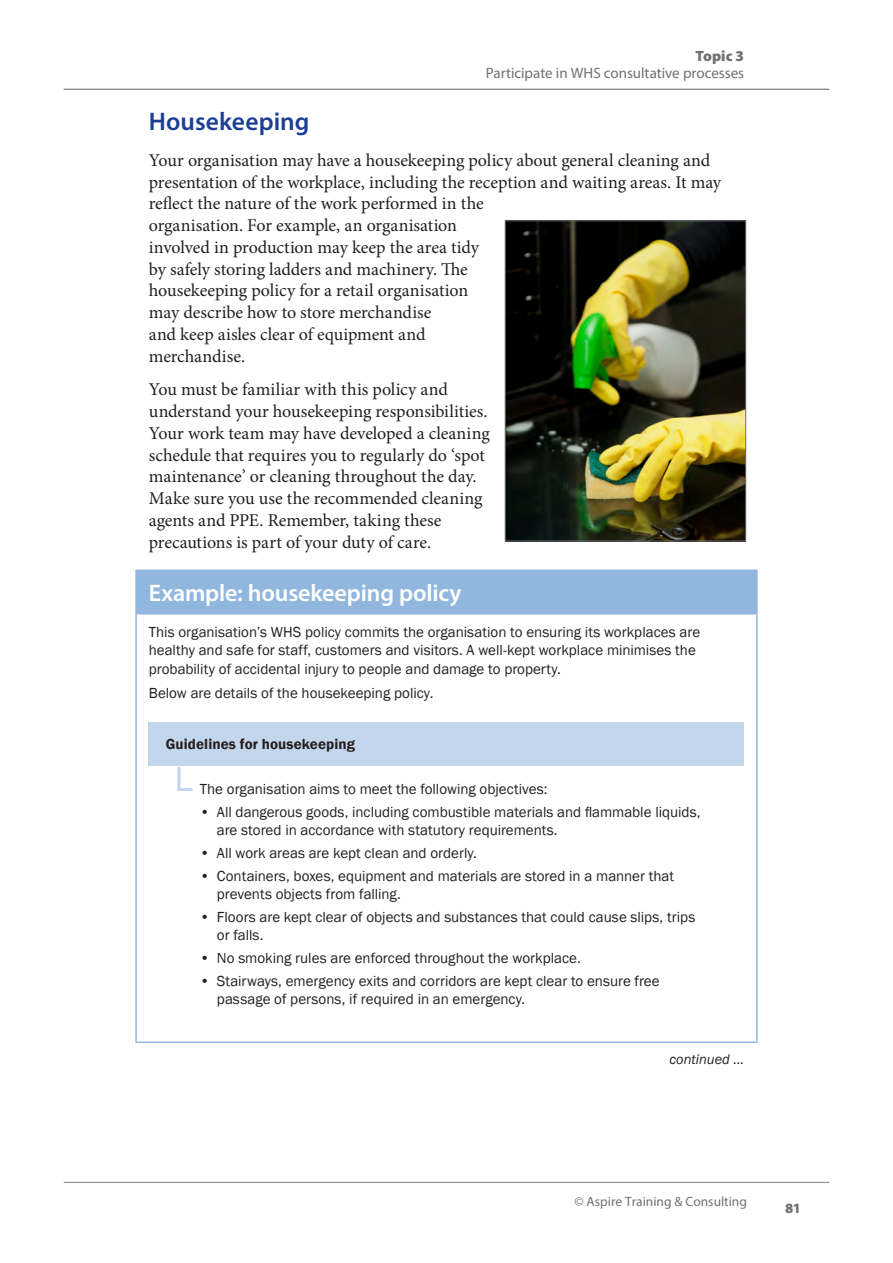
<style>
.page{position:relative;width:893px;height:1263px;background:#fff}
.page>*{position:absolute;margin:0;border:0;box-sizing:border-box;transform-origin:0 0}
.t1{font:800 37.5px "Franklin Gothic";color:#c4d6ec}
.H2{font:600 25.5px "Myriad Pro";letter-spacing:.005em;color:#1b3f94}
.H4_example{font:600 24px "Myriad Pro";letter-spacing:-.005em;color:#fff}
.t2{font:18px/21.8px "Minion Pro";letter-spacing:-.005em;color:#231f20}
.boxed-text{font:15px/18.3px "Franklin Gothic";color:#231f20}
.t3{font:15px "Myriad Pro";letter-spacing:-.005em;color:#717074}
.table_head-left{font:600 15px "Franklin Gothic";letter-spacing:.005em;color:#231f20}
.t4{font:900 15px "Myriad Pro";letter-spacing:.005em;color:#717074}
.cont{font:italic 14.25px "Franklin Gothic";letter-spacing:.005em;color:#231f20}
.t5{font:900 14.25px "Myriad Pro";color:#717074}
.t6{font:13.5px "Myriad Pro";color:#717074}
</style>
<div class="page">
<hr style="left:64px;top:1182px;width:72px;height:1px;background:#808285">
<hr style="left:136px;top:1182px;width:621px;height:1px;background:#808285">
<hr style="left:757px;top:1182px;width:72px;height:1px;background:#808285">
<hr style="left:64px;top:89px;width:72px;height:1px;background:#808285">
<hr style="left:136px;top:89px;width:621px;height:1px;background:#808285">
<hr style="left:757px;top:89px;width:72px;height:1px;background:#808285">
<div style="left:136px;top:570px;width:621px;height:44px;background:#91b7de"></div>
<hr style="left:135px;top:1041px;width:623px;height:2px;background:#91b7de">
<hr style="left:135px;top:569px;width:623px;height:2px;background:#91b7de">
<hr style="left:135px;top:571px;width:2px;height:42px;background:#91b7de">
<hr style="left:756px;top:571px;width:2px;height:42px;background:#91b7de">
<hr style="left:135px;top:613px;width:623px;height:1px;background:#91b7de">
<hr style="left:135px;top:614px;width:2px;height:427px;background:#91b7de">
<hr style="left:756px;top:614px;width:2px;height:427px;background:#91b7de">
<div style="left:149px;top:722px;width:595px;height:44px;background:#c4d6ec"></div>
<img style="left:507px;top:223px;width:237px;height:316px">
<div style="left:505px;top:221px;width:241px;height:320px;border:1px solid #717074"></div>
<p class="t4" style="left:695px;top:47px;width:50px">Topic 3</p>
<p class="t3" style="left:486px;top:63px;width:260px">Participate in WHS consultative processes</p>
<h3 class="H2" style="left:149px;top:105px;width:162px">Housekeeping</h3>
<p class="t2" style="left:149px;top:149px;width:574px">Your organisation may have a housekeeping policy about general cleaning and presentation of the workplace, including the reception and waiting areas. It may reflect the nature of the work performed in the<br>organisation. For example, an organisation<br>involved in production may keep the area tidy<br>by safely storing ladders and machinery. The<br>housekeeping policy for a retail organisation<br>may describe how to store merchandise<br>and keep aisles clear of equipment and<br>merchandise.</p>
<p class="t2" style="left:149px;top:379px;width:342px">You must be familiar with this policy and understand your housekeeping responsibilities.<br>Your work team may have developed a cleaning schedule that requires you to regularly do ‘spot maintenance’ or cleaning throughout the day.<br>Make sure you use the recommended cleaning agents and PPE. Remember, taking these precautions is part of your duty of care.</p>
<h4 class="H4_example" style="left:149px;top:578px;width:314px">Example: housekeeping policy</h4>
<p class="boxed-text" style="left:149px;top:623px;width:553px">This organisation’s WHS policy commits the organisation to ensuring its workplaces are healthy and safe for staff, customers and visitors. A well-kept workplace minimises the probability of accidental injury to people and damage to property.</p>
<p class="boxed-text" style="left:149px;top:684px;width:286px">Below are details of the housekeeping policy.</p>
<p class="table_head-left" style="left:166px;top:735px;width:191px">Guidelines for housekeeping</p>
<p class="t1" style="left:166px;top:764px;width:28px">└</p>
<p class="boxed-text" style="left:200px;top:780px;width:349px">The organisation aims to meet the following objectives:</p>
<p class="boxed-text" style="left:217px;top:803px;width:485px;text-indent:-17px">• All dangerous goods, including combustible materials and flammable liquids, are stored in accordance with statutory requirements.</p>
<p class="boxed-text" style="left:200px;top:844px;width:279px">• All work areas are kept clean and orderly.</p>
<p class="boxed-text" style="left:217px;top:867px;width:459px;text-indent:-17px">• Containers, boxes, equipment and materials are stored in a manner that prevents objects from falling.</p>
<p class="boxed-text" style="left:217px;top:908px;width:480px;text-indent:-17px">• Floors are kept clear of objects and substances that could cause slips, trips or falls.</p>
<p class="boxed-text" style="left:200px;top:949px;width:382px">• No smoking rules are enforced throughout the workplace.</p>
<p class="boxed-text" style="left:217px;top:972px;width:444px;text-indent:-17px">• Stairways, emergency exits and corridors are kept clear to ensure free passage of persons, if required in an emergency.</p>
<p class="cont" style="left:669px;top:1050px;width:76px">continued …</p>
<p class="t6" style="left:574px;top:1193px;width:174px">© Aspire Training &amp; Consulting</p>
<p class="t5" style="left:785px;top:1200px;width:17px">81</p>
</div>
